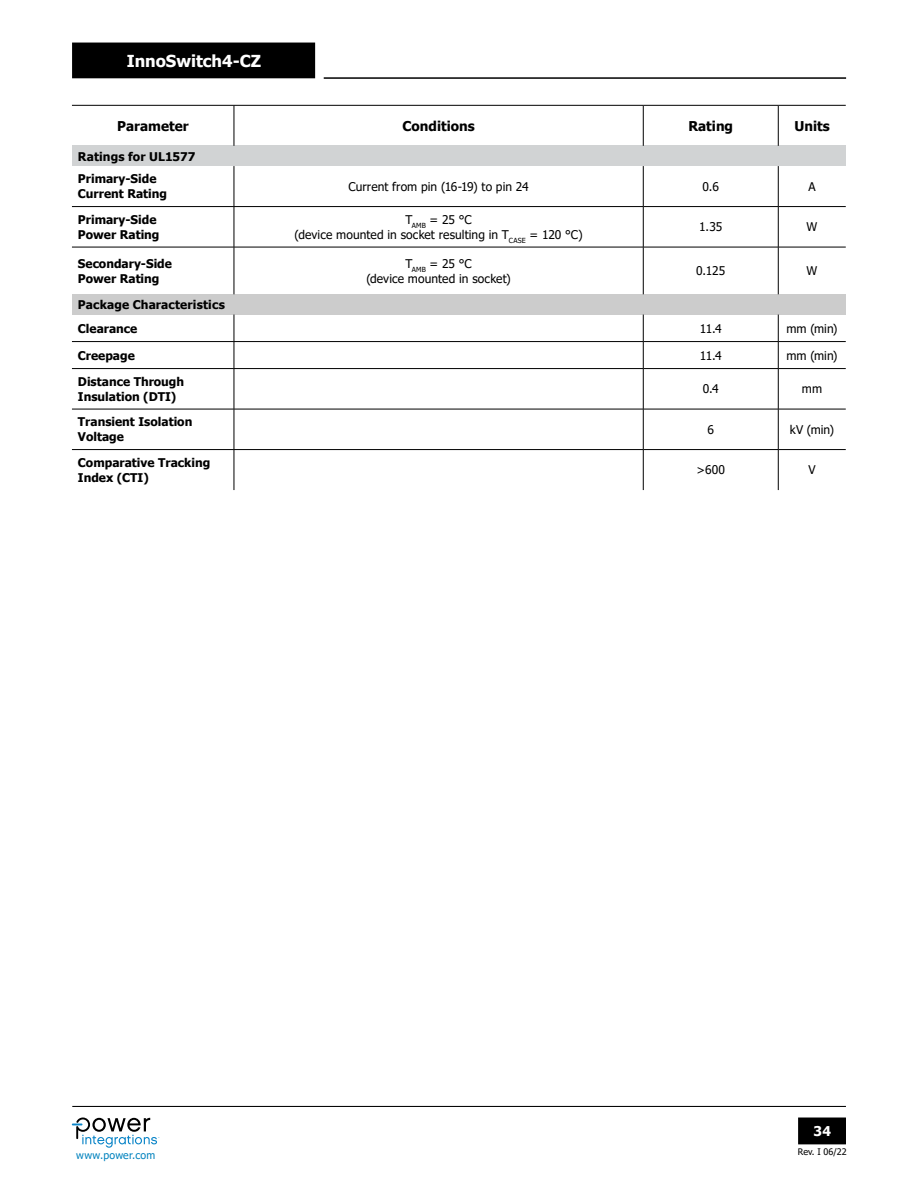
<style>
.page{position:relative;width:918px;height:1188px;background:#fff}
.page>*{position:absolute;margin:0;border:0;box-sizing:border-box;transform-origin:0 0}
.t1{font:700 16.5px "Tahoma";color:#fff}
.t2{font:700 13.5px "Tahoma";color:#000}
.t3{font:700 13.5px "Tahoma";color:#fff}
.t4{font:700 12px/15px "Tahoma";color:#000}
.t5{font:12px/15px "Tahoma";letter-spacing:.005em;color:#000;text-align:center}
.t6{font:10.5px "Tahoma";letter-spacing:.03em;color:#0082be}
.t7{font:9px "Tahoma";color:#000}
</style>
<div class="page">
<hr style="left:72px;top:1106px;width:774px;height:1px;background:#000">
<hr style="left:324px;top:77px;width:522px;height:2px;background:#000">
<div style="left:799px;top:1118px;width:46px;height:26px;background:#000"></div>
<div style="left:798px;top:1118px;width:48px;height:26px;border:2px solid #000"></div>
<div style="left:73px;top:43px;width:241px;height:35px;background:#000"></div>
<svg style="left:72px;top:1118px;width:87px;height:30px"></svg>
<div style="left:72px;top:146px;width:774px;height:20px;background:#d1d3d4"></div>
<div style="left:72px;top:294px;width:774px;height:21px;background:#ccc"></div>
<hr style="left:72px;top:105px;width:162px;height:1px;background:#000">
<hr style="left:234px;top:105px;width:409px;height:1px;background:#000">
<hr style="left:234px;top:106px;width:1px;height:40px;background:#000">
<hr style="left:643px;top:105px;width:135px;height:1px;background:#000">
<hr style="left:643px;top:106px;width:1px;height:40px;background:#000">
<hr style="left:778px;top:105px;width:68px;height:1px;background:#000">
<hr style="left:778px;top:106px;width:1px;height:40px;background:#000">
<hr style="left:234px;top:166px;width:1px;height:40px;background:#000">
<hr style="left:643px;top:166px;width:1px;height:40px;background:#000">
<hr style="left:778px;top:166px;width:1px;height:40px;background:#000">
<hr style="left:234px;top:207px;width:1px;height:40px;background:#000">
<hr style="left:643px;top:207px;width:1px;height:40px;background:#000">
<hr style="left:778px;top:207px;width:1px;height:40px;background:#000">
<hr style="left:234px;top:247px;width:1px;height:47px;background:#000">
<hr style="left:643px;top:247px;width:1px;height:47px;background:#000">
<hr style="left:778px;top:247px;width:1px;height:47px;background:#000">
<svg style="left:234px;top:315px;width:1px;height:53px"></svg>
<svg style="left:643px;top:315px;width:1px;height:53px"></svg>
<svg style="left:778px;top:315px;width:1px;height:53px"></svg>
<hr style="left:234px;top:369px;width:1px;height:40px;background:#000">
<hr style="left:643px;top:369px;width:1px;height:40px;background:#000">
<hr style="left:778px;top:369px;width:1px;height:40px;background:#000">
<hr style="left:234px;top:409px;width:1px;height:40px;background:#000">
<hr style="left:643px;top:409px;width:1px;height:40px;background:#000">
<hr style="left:778px;top:409px;width:1px;height:40px;background:#000">
<hr style="left:234px;top:450px;width:1px;height:40px;background:#000">
<hr style="left:643px;top:450px;width:1px;height:40px;background:#000">
<hr style="left:778px;top:450px;width:1px;height:40px;background:#000">
<hr style="left:72px;top:206px;width:162px;height:1px;background:#000">
<hr style="left:234px;top:206px;width:409px;height:1px;background:#000">
<hr style="left:643px;top:206px;width:135px;height:1px;background:#000">
<hr style="left:778px;top:206px;width:68px;height:1px;background:#000">
<hr style="left:72px;top:341px;width:162px;height:1px;background:#000">
<hr style="left:643px;top:341px;width:135px;height:1px;background:#000">
<hr style="left:778px;top:341px;width:68px;height:1px;background:#000">
<hr style="left:72px;top:247px;width:162px;height:1px;background:#000">
<hr style="left:234px;top:247px;width:409px;height:1px;background:#000">
<hr style="left:643px;top:247px;width:135px;height:1px;background:#000">
<hr style="left:778px;top:247px;width:68px;height:1px;background:#000">
<hr style="left:72px;top:368px;width:162px;height:1px;background:#000">
<hr style="left:643px;top:368px;width:135px;height:1px;background:#000">
<hr style="left:778px;top:368px;width:68px;height:1px;background:#000">
<hr style="left:234px;top:341px;width:409px;height:1px;background:#000">
<hr style="left:234px;top:368px;width:409px;height:1px;background:#000">
<hr style="left:72px;top:409px;width:162px;height:1px;background:#000">
<hr style="left:643px;top:409px;width:135px;height:1px;background:#000">
<hr style="left:778px;top:409px;width:68px;height:1px;background:#000">
<hr style="left:234px;top:409px;width:409px;height:1px;background:#000">
<hr style="left:72px;top:449px;width:162px;height:1px;background:#000">
<hr style="left:234px;top:449px;width:409px;height:1px;background:#000">
<hr style="left:643px;top:449px;width:135px;height:1px;background:#000">
<hr style="left:778px;top:449px;width:68px;height:1px;background:#000">
<h1 class="t1" style="left:127px;top:50px;width:136px">InnoSwitch4-CZ</h1>
<p class="t2" style="left:117px;top:116px;width:73px">Parameter</p>
<p class="t2" style="left:403px;top:116px;width:74px">Conditions</p>
<p class="t2" style="left:688px;top:116px;width:46px">Rating</p>
<p class="t2" style="left:794px;top:116px;width:37px">Units</p>
<p class="t4" style="left:78px;top:145px;width:119px;line-height:22.8px">Ratings for UL1577<br>Primary-Side</p>
<p class="t4" style="left:78px;top:187px;width:91px">Current Rating</p>
<p class="t5" style="left:348px;top:180px;width:182px">Current from pin (16-19) to pin 24</p>
<p class="t5" style="left:703px;top:180px;width:18px">0.6</p>
<p class="t5" style="left:808px;top:180px;width:9px">A</p>
<p class="t4" style="left:78px;top:213px;width:83px">Primary-Side<br>Power Rating</p>
<p class="t5" style="left:295px;top:213px;width:289px">T<sub>AMB</sub> = 25 °C<br>(device mounted in socket resulting in T<sub>CASE</sub> = 120 °C)</p>
<p class="t5" style="left:699px;top:220px;width:25px">1.35</p>
<p class="t5" style="left:807px;top:220px;width:12px">W</p>
<p class="t4" style="left:78px;top:256px;width:96px">Secondary-Side<br>Power Rating</p>
<p class="t5" style="left:366px;top:257px;width:146px">T<sub>AMB</sub> = 25 °C<br>(device mounted in socket)</p>
<p class="t5" style="left:696px;top:264px;width:31px">0.125</p>
<p class="t5" style="left:807px;top:264px;width:12px">W</p>
<p class="t4" style="left:78px;top:293px;width:148px;line-height:23.7px">Package Characteristics<br>Clearance</p>
<p class="t5" style="left:700px;top:321px;width:24px">11.4</p>
<p class="t5" style="left:786px;top:321px;width:53px">mm (min)</p>
<p class="t4" style="left:78px;top:348px;width:58px">Creepage</p>
<p class="t5" style="left:700px;top:348px;width:24px">11.4</p>
<p class="t5" style="left:786px;top:348px;width:53px">mm (min)</p>
<p class="t4" style="left:78px;top:375px;width:108px">Distance Through<br>Insulation (DTI)</p>
<p class="t5" style="left:703px;top:382px;width:18px">0.4</p>
<p class="t5" style="left:802px;top:382px;width:22px">mm</p>
<p class="t4" style="left:78px;top:415px;width:116px">Transient Isolation<br>Voltage</p>
<p class="t5" style="left:707px;top:423px;width:8px">6</p>
<p class="t5" style="left:790px;top:423px;width:46px">kV (min)</p>
<p class="t4" style="left:78px;top:456px;width:134px">Comparative Tracking<br>Index (CTI)</p>
<p class="t5" style="left:697px;top:463px;width:30px">&gt;600</p>
<p class="t5" style="left:808px;top:463px;width:9px">V</p>
<p class="t6" style="left:76px;top:1148px;width:81px">www.power.com</p>
<p class="t3" style="left:814px;top:1121px;width:19px">34</p>
<p class="t7" style="left:798px;top:1146px;width:50px">Rev. I 06/22</p>
</div>
